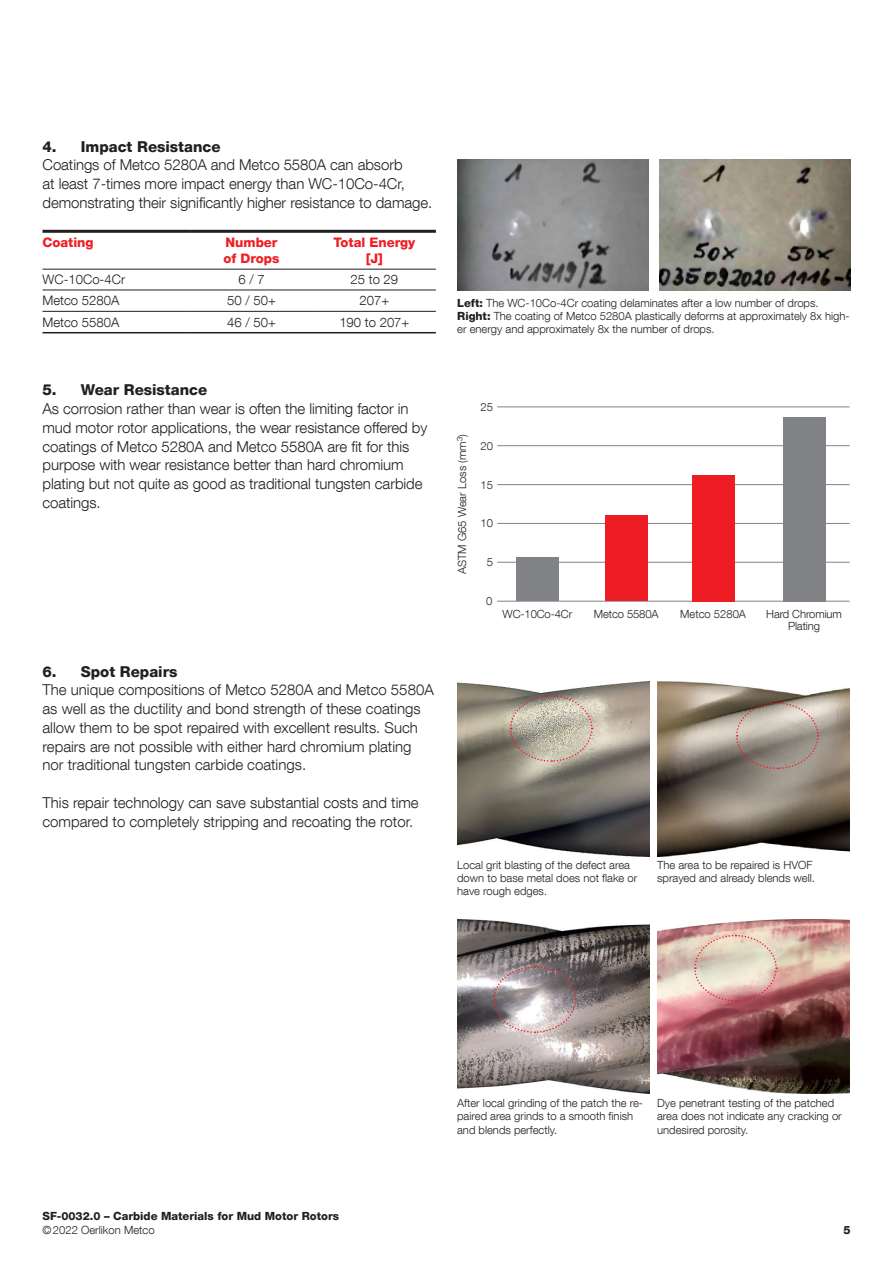
<style>
.page{position:relative;width:893px;height:1263px;background:#fff}
.page>*{position:absolute;margin:0;border:0;box-sizing:border-box;transform-origin:0 0}
.t1{font:300 15px/18.8px "Helvetica Neue LT Com";letter-spacing:-.005em;color:#231f20}
.t2{font:800 15px "Helvetica Neue LT Com";color:#231f20}
.t3{font:300 13.2px "Helvetica Neue LT Com";color:#231f20}
.t4{font:800 13.2px/16.5px "Helvetica Neue LT Com";color:#ee1d23}
.t5{font:300 11.25px/13.2px "Helvetica Neue LT Com";color:#231f20}
.t6{font:800 11.25px "Helvetica Neue LT Com";color:#231f20}
.s1{font-weight:800}
</style>
<div class="page">
<hr style="left:497px;top:406px;width:352px;height:1px;background:#808285">
<hr style="left:497px;top:445px;width:352px;height:1px;background:#808285">
<hr style="left:497px;top:484px;width:352px;height:1px;background:#808285">
<hr style="left:497px;top:523px;width:352px;height:1px;background:#808285">
<hr style="left:497px;top:562px;width:352px;height:1px;background:#808285">
<hr style="left:497px;top:601px;width:352px;height:1px;background:#808285">
<div style="left:516px;top:557px;width:43px;height:44px;background:#808285"></div>
<div style="left:605px;top:515px;width:43px;height:86px;background:#ee1d23"></div>
<div style="left:692px;top:475px;width:42px;height:126px;background:#ee1d23"></div>
<div style="left:783px;top:417px;width:42px;height:184px;background:#808285"></div>
<hr style="left:43px;top:230px;width:147px;height:3px;background:#231f20">
<hr style="left:190px;top:230px;width:123px;height:3px;background:#231f20">
<hr style="left:313px;top:230px;width:123px;height:3px;background:#231f20">
<hr style="left:43px;top:269px;width:147px;height:1px;background:#231f20">
<hr style="left:190px;top:269px;width:123px;height:1px;background:#231f20">
<hr style="left:313px;top:269px;width:123px;height:1px;background:#231f20">
<hr style="left:43px;top:290px;width:147px;height:1px;background:#231f20">
<hr style="left:190px;top:290px;width:123px;height:1px;background:#231f20">
<hr style="left:313px;top:290px;width:123px;height:1px;background:#231f20">
<hr style="left:43px;top:311px;width:147px;height:1px;background:#231f20">
<hr style="left:190px;top:311px;width:123px;height:1px;background:#231f20">
<hr style="left:313px;top:311px;width:123px;height:1px;background:#231f20">
<hr style="left:43px;top:332px;width:147px;height:1px;background:#231f20">
<hr style="left:190px;top:332px;width:123px;height:1px;background:#231f20">
<hr style="left:313px;top:332px;width:123px;height:1px;background:#231f20">
<img style="left:659px;top:159px;width:191px;height:131px">
<img style="left:457px;top:159px;width:191px;height:132px">
<img style="left:457px;top:682px;width:192px;height:174px">
<img style="left:657px;top:682px;width:192px;height:174px">
<img style="left:457px;top:919px;width:192px;height:175px">
<img style="left:657px;top:919px;width:192px;height:175px">
<svg style="left:509px;top:694px;width:84px;height:69px"></svg>
<svg style="left:735px;top:702px;width:84px;height:68px"></svg>
<svg style="left:492px;top:965px;width:85px;height:69px"></svg>
<svg style="left:693px;top:934px;width:85px;height:68px"></svg>
<p class="t2" style="left:43px;top:137px;width:180px">4. Impact Resistance</p>
<p class="t1" style="left:43px;top:155px;width:391px">Coatings of Metco 5280A and Metco 5580A can absorb<br>at least 7-times more impact energy than WC-10Co-4Cr, demonstrating their significantly higher resistance to damage.</p>
<p class="t4" style="left:43px;top:234px;width:53px">Coating</p>
<p class="t4" style="left:224px;top:234px;width:57px">Number of Drops</p>
<p class="t4" style="left:334px;top:234px;width:83px;text-align:center">Total Energy [J]</p>
<p class="t3" style="left:43px;top:271px;width:84px">WC-10Co-4Cr</p>
<p class="t3" style="left:238px;top:271px;width:28px">6 / 7</p>
<p class="t3" style="left:351px;top:271px;width:49px">25 to 29</p>
<p class="t3" style="left:43px;top:293px;width:78px">Metco 5280A</p>
<p class="t3" style="left:227px;top:293px;width:50px">50 / 50+</p>
<p class="t3" style="left:360px;top:293px;width:31px">207+</p>
<p class="t3" style="left:43px;top:314px;width:78px">Metco 5580A</p>
<p class="t3" style="left:227px;top:314px;width:50px">46 / 50+</p>
<p class="t3" style="left:339px;top:314px;width:72px">190 to 207+</p>
<p class="t2" style="left:43px;top:381px;width:166px">5. Wear Resistance</p>
<p class="t1" style="left:43px;top:399px;width:386px">As corrosion rather than wear is often the limiting factor in mud motor rotor applications, the wear resistance offered by coatings of Metco 5280A and Metco 5580A are fit for this purpose with wear resistance better than hard chromium plating but not quite as good as traditional tungsten carbide coatings.</p>
<p class="t2" style="left:43px;top:662px;width:136px">6. Spot Repairs</p>
<p class="t1" style="left:43px;top:680px;width:393px">The unique compositions of Metco 5280A and Metco 5580A as well as the ductility and bond strength of these coatings allow them to be spot repaired with excellent results. Such repairs are not possible with either hard chromium plating nor traditional tungsten carbide coatings.</p>
<p class="t1" style="left:43px;top:793px;width:378px">This repair technology can save substantial costs and time compared to completely stripping and recoating the rotor.</p>
<p class="t5" style="left:457px;top:296px;width:394px"><span class="s1">Left:</span> The WC-10Co-4Cr coating delaminates after a low number of drops.<br><span class="s1">Right:</span> The coating of Metco 5280A plastically deforms at approximately 8x high&shy;er energy and approximately 8x the number of drops.</p>
<p class="t5" style="left:455px;top:574px;width:142px;rotate:-90deg">ASTM G65 Wear Loss (mm<sup>3</sup>)</p>
<p class="t5" style="left:481px;top:400px;width:14px">25</p>
<p class="t5" style="left:481px;top:439px;width:14px">20</p>
<p class="t5" style="left:481px;top:478px;width:14px">15</p>
<p class="t5" style="left:481px;top:517px;width:14px">10</p>
<p class="t5" style="left:487px;top:555px;width:8px">5</p>
<p class="t5" style="left:486px;top:594px;width:8px">0</p>
<p class="t5" style="left:503px;top:607px;width:71px">WC-10Co-4Cr</p>
<p class="t5" style="left:594px;top:607px;width:66px">Metco 5580A</p>
<p class="t5" style="left:680px;top:607px;width:67px">Metco 5280A</p>
<p class="t5" style="left:766px;top:607px;width:77px;line-height:12px;text-align:center">Hard Chromium<br>Plating</p>
<p class="t5" style="left:457px;top:858px;width:182px">Local grit blasting of the defect area down to base metal does not flake or have rough edges.</p>
<p class="t5" style="left:657px;top:858px;width:159px">The area to be repaired is HVOF sprayed and already blends well.</p>
<p class="t5" style="left:457px;top:1096px;width:187px">After local grinding of the patch the re&shy;paired area grinds to a smooth finish and blends perfectly.</p>
<p class="t5" style="left:657px;top:1096px;width:186px">Dye penetrant testing of the patched area does not indicate any cracking or undesired porosity.</p>
<p class="t6" style="left:43px;top:1209px;width:298px">SF-0032.0 – Carbide Materials for Mud Motor Rotors</p>
<p class="t5" style="left:43px;top:1223px;width:114px">©2022 Oerlikon Metco</p>
<p class="t6" style="left:843px;top:1223px;width:9px">5</p>
</div>
